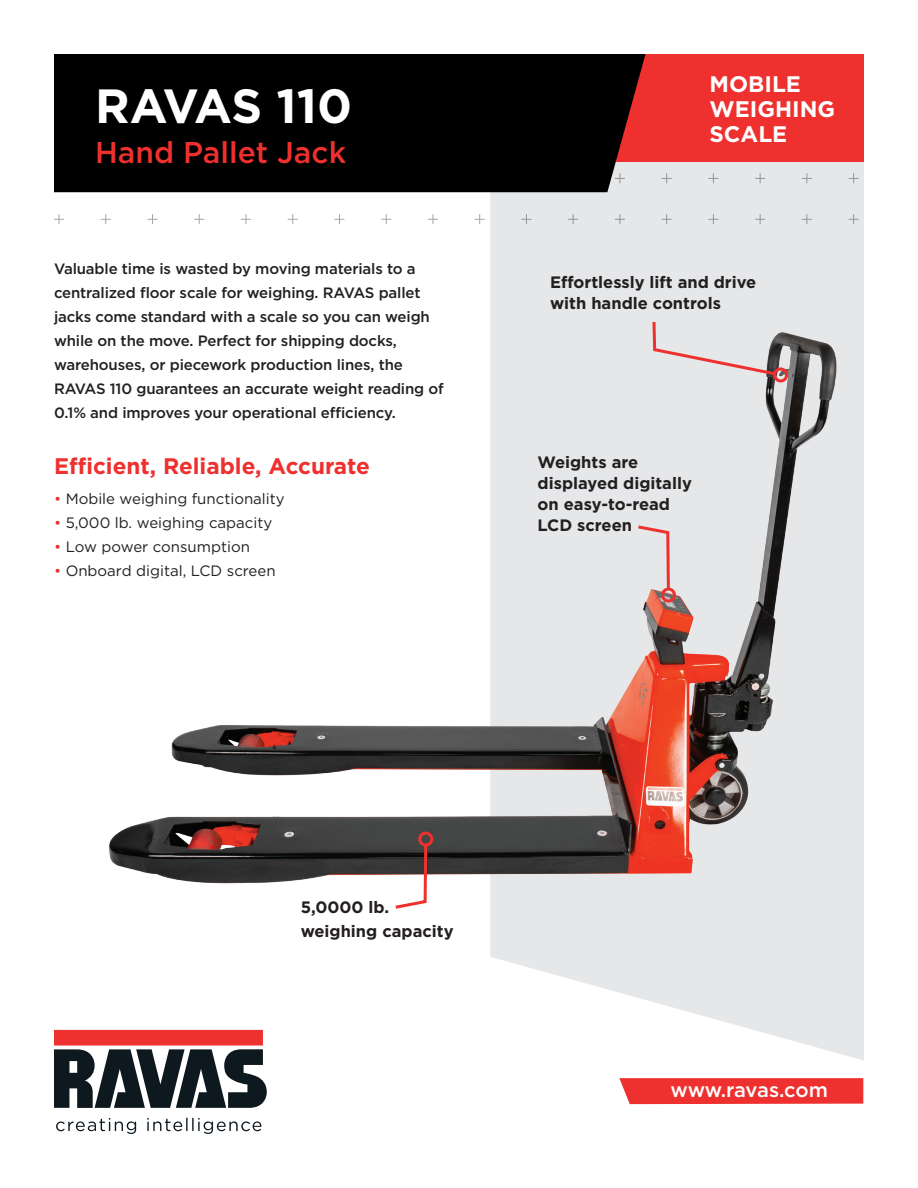
<style>
.page{position:relative;width:918px;height:1188px;background:#fff}
.page>*{position:absolute;margin:0;border:0;box-sizing:border-box;transform-origin:0 0}
.t1{font:700 48px "Gotham";letter-spacing:-.005em;color:#fff}
.t2{font:500 30px "Gotham";color:#ee302e}
.t3{font:700 22.5px "Gotham";color:#ee302e}
.t4{font:700 22.5px "Gotham";color:#fff}
.t5{font:500 20.25px "Gotham";letter-spacing:-.015em;color:#fff}
.t6{font:700 16.5px/21px "Gotham";color:#231f20}
.t7{font:500 15px/24px "Gotham";letter-spacing:-.01em;color:#231f20}
.t8{font:15px "Gotham";color:#231f20}
.s1{color:#ee302e}
</style>
<div class="page">
<svg style="left:490px;top:162px;width:374px;height:899px;fill:#e6e7e9"></svg>
<img style="left:109px;top:298px;width:735px;height:620px">
<svg style="left:849px;top:173px;width:10px;height:10px"></svg>
<svg style="left:849px;top:214px;width:10px;height:10px"></svg>
<svg style="left:802px;top:173px;width:10px;height:10px"></svg>
<svg style="left:802px;top:214px;width:10px;height:10px"></svg>
<svg style="left:755px;top:173px;width:10px;height:10px"></svg>
<svg style="left:755px;top:214px;width:10px;height:10px"></svg>
<svg style="left:708px;top:173px;width:10px;height:10px"></svg>
<svg style="left:708px;top:214px;width:10px;height:10px"></svg>
<svg style="left:662px;top:173px;width:10px;height:10px"></svg>
<svg style="left:662px;top:214px;width:10px;height:10px"></svg>
<svg style="left:615px;top:214px;width:10px;height:10px"></svg>
<svg style="left:568px;top:214px;width:10px;height:10px"></svg>
<svg style="left:521px;top:214px;width:10px;height:10px"></svg>
<svg style="left:475px;top:214px;width:10px;height:10px"></svg>
<svg style="left:428px;top:214px;width:10px;height:10px"></svg>
<svg style="left:381px;top:214px;width:10px;height:10px"></svg>
<svg style="left:334px;top:214px;width:10px;height:10px"></svg>
<svg style="left:288px;top:214px;width:10px;height:10px"></svg>
<svg style="left:241px;top:214px;width:10px;height:10px"></svg>
<svg style="left:194px;top:214px;width:10px;height:10px"></svg>
<svg style="left:147px;top:214px;width:11px;height:10px"></svg>
<svg style="left:101px;top:214px;width:10px;height:10px"></svg>
<svg style="left:54px;top:214px;width:10px;height:10px"></svg>
<div style="left:576px;top:54px;width:288px;height:108px;background:#ee302e"></div>
<div style="left:54px;top:1030px;width:209px;height:16px;background:#ee322f"></div>
<svg style="left:54px;top:1049px;width:213px;height:59px"></svg>
<svg style="left:56px;top:1118px;width:205px;height:16px"></svg>
<div style="left:54px;top:54px;width:592px;height:138px;background:#000001"></div>
<svg style="left:619px;top:1078px;width:244px;height:26px;background:#ee3634"></svg>
<svg style="left:651px;top:319px;width:127px;height:58px;background:#dfd4d6"></svg>
<div style="left:773px;top:367px;width:15px;height:15px;border:3px solid #ee302e;border-radius:50%"></div>
<svg style="left:635px;top:523px;width:36px;height:69px;background:#e6d2d4"></svg>
<div style="left:661px;top:588px;width:15px;height:15px;border:3px solid #ee302e;border-radius:50%"></div>
<svg style="left:392px;top:842px;width:37px;height:69px"></svg>
<div style="left:418px;top:832px;width:15px;height:15px;border:3px solid #ee302e;border-radius:50%"></div>
<p class="t1" style="left:95px;top:74px;width:259px">RAVAS 110</p>
<p class="t2" style="left:95px;top:133px;width:253px">Hand Pallet Jack</p>
<p class="t7" style="left:54px;top:256px;width:391px">Valuable time is wasted by moving materials to a centralized floor scale for weighing. RAVAS pallet jacks come standard with a scale so you can weigh while on the move. Perfect for shipping docks, warehouses, or piecework production lines, the RAVAS 110 guarantees an accurate weight reading of 0.1% and improves your operational efficiency.</p>
<p class="t3" style="left:54px;top:451px;width:317px">Efficient, Reliable, Accurate</p>
<p class="t8" style="left:54px;top:489px;width:232px"><span class="s1">•</span> Mobile weighing functionality</p>
<p class="t8" style="left:54px;top:513px;width:220px"><span class="s1">•</span> 5,000 lb. weighing capacity</p>
<p class="t8" style="left:54px;top:537px;width:197px"><span class="s1">•</span> Low power consumption</p>
<p class="t8" style="left:54px;top:561px;width:223px"><span class="s1">•</span> Onboard digital, LCD screen</p>
<p class="t4" style="left:710px;top:69px;width:93px">MOBILE</p>
<p class="t4" style="left:710px;top:94px;width:127px">WEIGHING</p>
<p class="t4" style="left:710px;top:120px;width:79px">SCALE</p>
<p class="t6" style="left:550px;top:272px;width:208px">Effortlessly lift and drive</p>
<p class="t6" style="left:550px;top:293px;width:172px">with handle controls</p>
<p class="t6" style="left:538px;top:452px;width:156px">Weights are displayed digitally on easy-to-read<br>LCD screen</p>
<p class="t6" style="left:301px;top:896px;width:90px">5,0000 lb.</p>
<p class="t6" style="left:301px;top:920px;width:154px">weighing capacity</p>
<p class="t5" style="left:670px;top:1076px;width:159px">www.ravas.com</p>
</div>
